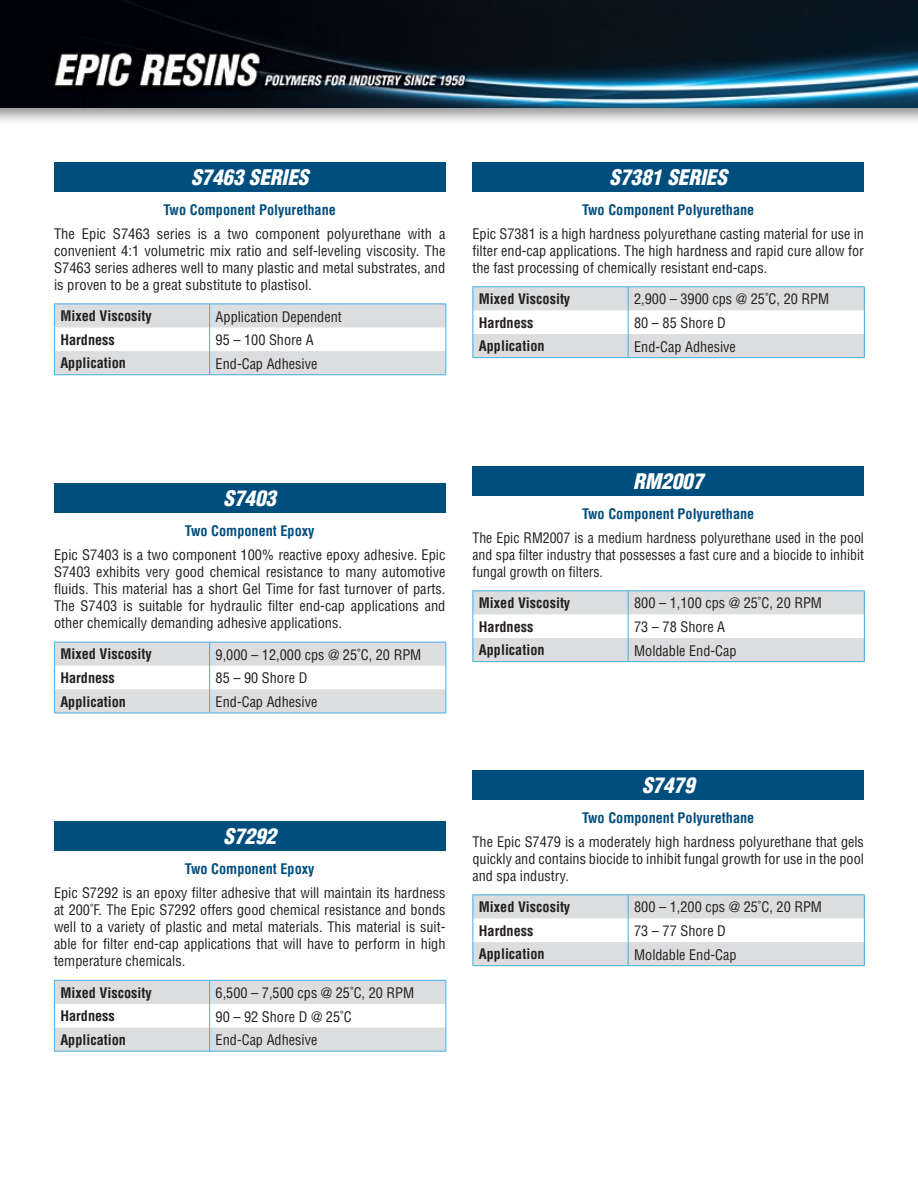
<style>
.page{position:relative;width:918px;height:1188px;background:#fff}
.page>*{position:absolute;margin:0;border:0;box-sizing:border-box;transform-origin:0 0}
.t1{font:italic 900 condensed 21px "Helvetica";color:#fff}
.t2{font:condensed 14.25px/17.1px "Helvetica";color:#231f20;text-align:justify}
.t3{font:700 condensed 14.25px "Helvetica";color:#231f20}
.t4{font:700 condensed 14.25px "Helvetica";color:#004e7d}
</style>
<div class="page">
<div style="left:54px;top:162px;width:392px;height:29px;background:#004e7d"></div>
<svg style="left:54px;top:304px;width:393px;height:71px"></svg>
<hr style="left:54px;top:374px;width:156px;height:1px;background:#44ade2">
<hr style="left:210px;top:374px;width:236px;height:1px;background:#44ade2">
<div style="left:54px;top:483px;width:392px;height:29px;background:#004e7d"></div>
<svg style="left:54px;top:642px;width:393px;height:71px"></svg>
<hr style="left:54px;top:713px;width:156px;height:1px;background:#44ade2">
<hr style="left:210px;top:713px;width:236px;height:1px;background:#44ade2">
<div style="left:54px;top:821px;width:392px;height:29px;background:#004e7d"></div>
<svg style="left:54px;top:980px;width:393px;height:71px"></svg>
<hr style="left:54px;top:1051px;width:156px;height:1px;background:#44ade2">
<hr style="left:210px;top:1051px;width:236px;height:1px;background:#44ade2">
<div style="left:472px;top:162px;width:392px;height:29px;background:#004e7d"></div>
<hr style="left:472px;top:286px;width:156px;height:1px;background:#44ade2">
<hr style="left:628px;top:286px;width:237px;height:1px;background:#44ade2">
<svg style="left:472px;top:287px;width:393px;height:70px"></svg>
<hr style="left:472px;top:357px;width:156px;height:1px;background:#44ade2">
<hr style="left:628px;top:357px;width:237px;height:1px;background:#44ade2">
<div style="left:472px;top:466px;width:392px;height:29px;background:#004e7d"></div>
<hr style="left:472px;top:590px;width:156px;height:1px;background:#44ade2">
<hr style="left:628px;top:590px;width:237px;height:1px;background:#44ade2">
<svg style="left:472px;top:591px;width:393px;height:70px"></svg>
<hr style="left:472px;top:661px;width:156px;height:1px;background:#44ade2">
<hr style="left:628px;top:661px;width:237px;height:1px;background:#44ade2">
<div style="left:472px;top:770px;width:392px;height:29px;background:#004e7d"></div>
<hr style="left:472px;top:894px;width:156px;height:1px;background:#44ade2">
<hr style="left:628px;top:894px;width:237px;height:1px;background:#44ade2">
<svg style="left:472px;top:895px;width:393px;height:70px"></svg>
<hr style="left:472px;top:965px;width:156px;height:1px;background:#44ade2">
<hr style="left:628px;top:965px;width:237px;height:1px;background:#44ade2">
<div style="left:0;top:0;width:918px;height:125px;background:#231f20;opacity:.5"></div>
<img style="left:0;top:0;width:918px;height:108px">
<h1 class="t1" style="left:191px;top:164px;width:119px">S7463 SERIES</h1>
<p class="t4" style="left:164px;top:201px;width:174px">Two Component Polyurethane</p>
<p class="t2" style="left:54px;top:225px;width:393px">The Epic S7463 series is a two component polyurethane with a convenient 4:1 volumetric mix ratio and self-leveling viscosity. The S7463 series adheres well to many plastic and metal substrates, and is proven to be a great substitute to plastisol.</p>
<p class="t3" style="left:60px;top:307px;width:93px">Mixed Viscosity</p>
<p class="t2" style="left:216px;top:308px;width:128px">Application Dependent</p>
<p class="t3" style="left:60px;top:331px;width:56px">Hardness</p>
<p class="t2" style="left:216px;top:331px;width:100px">95 – 100 Shore A</p>
<p class="t3" style="left:60px;top:355px;width:67px">Application</p>
<p class="t2" style="left:216px;top:355px;width:103px">End-Cap Adhesive</p>
<h1 class="t1" style="left:610px;top:164px;width:119px">S7381 SERIES</h1>
<p class="t4" style="left:582px;top:201px;width:174px">Two Component Polyurethane</p>
<p class="t2" style="left:472px;top:225px;width:393px">Epic S7381 is a high hardness polyurethane casting material for use in filter end-cap applications. The high hardness and rapid cure allow for the fast processing of chemically resistant end-caps.</p>
<p class="t3" style="left:479px;top:290px;width:93px">Mixed Viscosity</p>
<p class="t2" style="left:634px;top:290px;width:197px">2,900 – 3900 cps @ 25˚C, 20 RPM</p>
<p class="t3" style="left:479px;top:314px;width:56px">Hardness</p>
<p class="t2" style="left:634px;top:314px;width:93px">80 – 85 Shore D</p>
<p class="t3" style="left:479px;top:338px;width:67px">Application</p>
<p class="t2" style="left:634px;top:338px;width:103px">End-Cap Adhesive</p>
<h1 class="t1" style="left:224px;top:485px;width:54px">S7403</h1>
<p class="t4" style="left:185px;top:522px;width:131px">Two Component Epoxy</p>
<p class="t2" style="left:54px;top:546px;width:393px">Epic S7403 is a two component 100% reactive epoxy adhesive. Epic S7403 exhibits very good chemical resistance to many automotive fluids. This material has a short Gel Time for fast turnover of parts.<br>The S7403 is suitable for hydraulic filter end-cap applications and other chemically demanding adhesive applications.</p>
<p class="t3" style="left:60px;top:646px;width:93px">Mixed Viscosity</p>
<p class="t2" style="left:216px;top:646px;width:207px">9,000 – 12,000 cps @ 25˚C, 20 RPM</p>
<p class="t3" style="left:60px;top:669px;width:56px">Hardness</p>
<p class="t2" style="left:216px;top:669px;width:93px">85 – 90 Shore D</p>
<p class="t3" style="left:60px;top:693px;width:67px">Application</p>
<p class="t2" style="left:216px;top:693px;width:103px">End-Cap Adhesive</p>
<h1 class="t1" style="left:224px;top:824px;width:54px">S7292</h1>
<p class="t4" style="left:185px;top:860px;width:131px">Two Component Epoxy</p>
<p class="t2" style="left:54px;top:884px;width:393px">Epic S7292 is an epoxy filter adhesive that will maintain its hardness at 200˚F. The Epic S7292 offers good chemical resistance and bonds well to a variety of plastic and metal materials. This material is suit&shy;able for filter end-cap applications that will have to perform in high temperature chemicals.</p>
<p class="t3" style="left:60px;top:984px;width:93px">Mixed Viscosity</p>
<p class="t2" style="left:216px;top:984px;width:200px">6,500 – 7,500 cps @ 25˚C, 20 RPM</p>
<p class="t3" style="left:60px;top:1007px;width:56px">Hardness</p>
<p class="t2" style="left:216px;top:1008px;width:138px">90 – 92 Shore D @ 25˚C</p>
<p class="t3" style="left:60px;top:1031px;width:67px">Application</p>
<p class="t2" style="left:216px;top:1031px;width:103px">End-Cap Adhesive</p>
<h1 class="t1" style="left:633px;top:468px;width:72px">RM2007</h1>
<p class="t4" style="left:582px;top:505px;width:174px">Two Component Polyurethane</p>
<p class="t2" style="left:472px;top:529px;width:393px">The Epic RM2007 is a medium hardness polyurethane used in the pool and spa filter industry that possesses a fast cure and a biocide to inhibit fungal growth on filters.</p>
<p class="t3" style="left:479px;top:594px;width:93px">Mixed Viscosity</p>
<p class="t2" style="left:634px;top:594px;width:189px">800 – 1,100 cps @ 25˚C, 20 RPM</p>
<p class="t3" style="left:479px;top:618px;width:56px">Hardness</p>
<p class="t2" style="left:634px;top:618px;width:93px">73 – 78 Shore A</p>
<p class="t3" style="left:479px;top:642px;width:67px">Application</p>
<p class="t2" style="left:634px;top:642px;width:104px">Moldable End-Cap</p>
<h1 class="t1" style="left:642px;top:772px;width:54px">S7479</h1>
<p class="t4" style="left:582px;top:809px;width:174px">Two Component Polyurethane</p>
<p class="t2" style="left:472px;top:833px;width:393px">The Epic S7479 is a moderately high hardness polyurethane that gels quickly and contains biocide to inhibit fungal growth for use in the pool and spa industry.</p>
<p class="t3" style="left:479px;top:898px;width:93px">Mixed Viscosity</p>
<p class="t2" style="left:634px;top:898px;width:189px">800 – 1,200 cps @ 25˚C, 20 RPM</p>
<p class="t3" style="left:479px;top:922px;width:56px">Hardness</p>
<p class="t2" style="left:634px;top:922px;width:93px">73 – 77 Shore D</p>
<p class="t3" style="left:479px;top:946px;width:67px">Application</p>
<p class="t2" style="left:634px;top:946px;width:104px">Moldable End-Cap</p>
</div>
